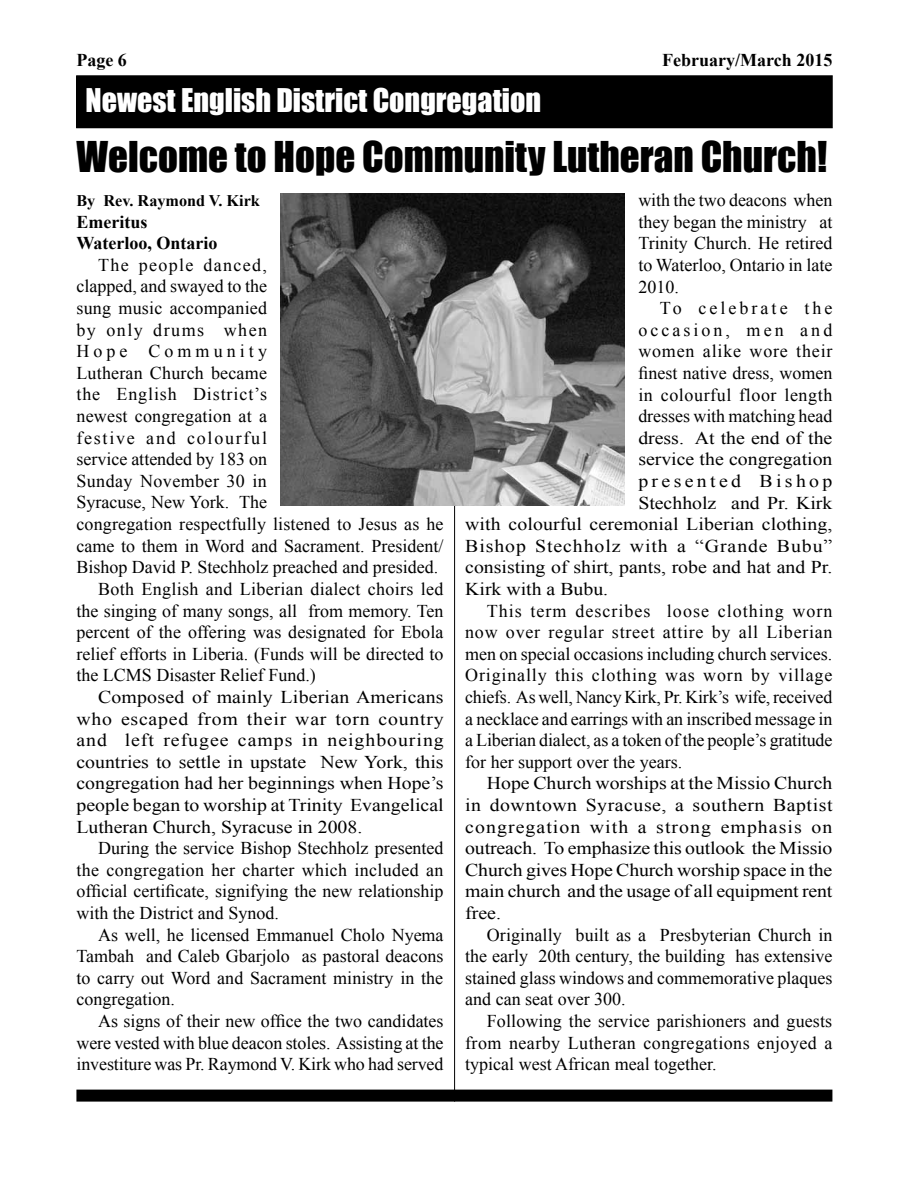
<style>
.page{position:relative;width:918px;height:1188px;background:#fff}
.page>*{position:absolute;margin:0;border:0;box-sizing:border-box;transform-origin:0 0}
.t1{font:39px "Impact";color:#000}
.t2{font:30px "Impact";color:#fff}
.t3{font:18px/21.6px "Times New Roman";color:#000;text-align:justify}
.t4{font:18px "Times New Roman";color:#000;scale:1.1 1}
.t5{font:18px "Times New Roman";letter-spacing:.02em;color:#000}
.t6{font:18px "Times New Roman";letter-spacing:.025em;color:#000}
.t7{font:18px "Times New Roman";letter-spacing:.045em;color:#000}
.t8{font:700 18px/21.6px "Times New Roman";color:#000}
.t9{font:18px "Times New Roman";letter-spacing:.04em;color:#000}
.t10{font:18px "Times New Roman";letter-spacing:.03em;color:#000;scale:1.1 1}
.t11{font:18px "Times New Roman";letter-spacing:.055em;color:#000}
.t12{font:18px "Times New Roman";letter-spacing:.04em;color:#000;scale:1.1 1}
.t13{font:18px "Times New Roman";letter-spacing:.05em;color:#000;scale:1.1 1}
.t14{font:18px "Times New Roman";letter-spacing:.055em;color:#000;scale:1.1 1}
.t15{font:18px "Times New Roman";letter-spacing:.045em;color:#000;scale:1.1 1}
.t16{font:18px "Times New Roman";letter-spacing:.17em;color:#000}
.t17{font:18px "Times New Roman";letter-spacing:.03em;color:#000}
.t18{font:18px "Times New Roman";letter-spacing:.05em;color:#000}
.t19{font:18px "Times New Roman";letter-spacing:.095em;color:#000}
.t20{font:18px "Times New Roman";letter-spacing:.075em;color:#000}
.t21{font:18px "Times New Roman";letter-spacing:.085em;color:#000}
.t22{font:18px "Times New Roman";letter-spacing:.17em;color:#000;scale:1.1 1}
.t23{font:18px "Times New Roman";letter-spacing:.225em;color:#000}
.t24{font:700 16.2px "Times New Roman";color:#000}
</style>
<div class="page">
<hr style="left:454px;top:496px;width:1px;height:606px;background:#000">
<div style="left:77px;top:76px;width:755px;height:52px;background:#000"></div>
<div style="left:76px;top:1090px;width:756px;height:12px;background:#000"></div>
<img style="left:281px;top:194px;width:344px;height:312px">
<p class="t8" style="left:76px;top:49px;width:52px">Page 6</p>
<p class="t8" style="left:662px;top:49px;width:172px">February/March 2015</p>
<h2 class="t2" style="left:86px;top:77px;width:457px">Newest English District Congregation</h2>
<h1 class="t1" style="left:76px;top:127px;width:752px">Welcome to Hope Community Lutheran Church!</h1>
<p class="t24" style="left:76px;top:189px;width:185px">By Rev. Raymond V. Kirk</p>
<p class="t8" style="left:76px;top:210px;width:142px">Emeritus<br>Waterloo, Ontario</p>
<p class="t20" style="left:98px;top:253px;width:171px">The people danced,</p>
<p class="t3" style="left:76px;top:275px;width:192px">clapped, and swayed to the</p>
<p class="t3" style="left:76px;top:297px;width:192px">sung music accompanied</p>
<p class="t21" style="left:76px;top:317px;width:192px">by only drums when</p>
<p class="t23" style="left:76px;top:339px;width:192px">Hope Community</p>
<p class="t3" style="left:76px;top:362px;width:192px">Lutheran Church became</p>
<p class="t18" style="left:76px;top:382px;width:192px">the English District’s</p>
<p class="t3" style="left:76px;top:405px;width:192px">newest congregation at a</p>
<p class="t19" style="left:76px;top:425px;width:192px">festive and colourful</p>
<p class="t3" style="left:76px;top:448px;width:192px">service attended by 183 on</p>
<p class="t6" style="left:76px;top:469px;width:192px">Sunday November 30 in</p>
<p class="t3" style="left:76px;top:491px;width:192px">Syracuse, New York. The</p>
<p class="t3" style="left:76px;top:513px;width:369px">congregation respectfully listened to Jesus as he</p>
<p class="t3" style="left:76px;top:535px;width:368px">came to them in Word and Sacrament. President/</p>
<p class="t3" style="left:76px;top:556px;width:363px">Bishop David P. Stechholz preached and presided.</p>
<p class="t5" style="left:98px;top:577px;width:347px">Both English and Liberian dialect choirs led</p>
<p class="t3" style="left:76px;top:600px;width:369px">the singing of many songs, all from memory. Ten</p>
<p class="t3" style="left:76px;top:621px;width:369px">percent of the offering was designated for Ebola</p>
<p class="t3" style="left:76px;top:643px;width:369px">relief efforts in Liberia. (Funds will be directed to</p>
<p class="t3" style="left:76px;top:664px;width:241px">the LCMS Disaster Relief Fund.)</p>
<p class="t4" style="left:98px;top:685px;width:316px">Composed of mainly Liberian Americans</p>
<p class="t12" style="left:76px;top:706px;width:335px">who escaped from their war torn country</p>
<p class="t13" style="left:76px;top:728px;width:335px">and left refugee camps in neighbouring</p>
<p class="t4" style="left:76px;top:750px;width:335px">countries to settle in upstate New York, this</p>
<p class="t4" style="left:76px;top:771px;width:335px">congregation had her beginnings when Hope’s</p>
<p class="t4" style="left:76px;top:793px;width:335px">people began to worship at Trinity Evangelical</p>
<p class="t4" style="left:76px;top:814px;width:261px">Lutheran Church, Syracuse in 2008.</p>
<p class="t3" style="left:98px;top:837px;width:347px">During the service Bishop Stechholz presented</p>
<p class="t5" style="left:76px;top:858px;width:368px">the congregation her charter which included an</p>
<p class="t3" style="left:76px;top:880px;width:369px">official certificate, signifying the new relationship</p>
<p class="t3" style="left:76px;top:902px;width:204px">with the District and Synod.</p>
<p class="t3" style="left:98px;top:924px;width:347px">As well, he licensed Emmanuel Cholo Nyema</p>
<p class="t3" style="left:76px;top:945px;width:369px">Tambah and Caleb Gbarjolo as pastoral deacons</p>
<p class="t3" style="left:76px;top:967px;width:368px">to carry out Word and Sacrament ministry in the</p>
<p class="t3" style="left:76px;top:988px;width:100px">congregation.</p>
<p class="t3" style="left:98px;top:1010px;width:347px">As signs of their new office the two candidates</p>
<p class="t3" style="left:76px;top:1032px;width:369px">were vested with blue deacon stoles. Assisting at the</p>
<p class="t3" style="left:76px;top:1053px;width:369px">investiture was Pr. Raymond V. Kirk who had served</p>
<p class="t3" style="left:638px;top:189px;width:196px">with the two deacons when they began the ministry at Trinity Church. He retired to Waterloo, Ontario in late 2010.</p>
<p class="t16" style="left:660px;top:296px;width:174px">To celebrate the</p>
<p class="t16" style="left:638px;top:318px;width:196px">occasion, men and</p>
<p class="t7" style="left:638px;top:339px;width:196px">women alike wore their</p>
<p class="t3" style="left:638px;top:362px;width:196px">finest native dress, women</p>
<p class="t17" style="left:638px;top:382px;width:196px">in colourful floor length</p>
<p class="t3" style="left:638px;top:405px;width:196px">dresses with matching head</p>
<p class="t4" style="left:638px;top:426px;width:178px">dress. At the end of the</p>
<p class="t4" style="left:638px;top:447px;width:178px">service the congregation</p>
<p class="t22" style="left:638px;top:469px;width:178px">presented Bishop</p>
<p class="t4" style="left:638px;top:490px;width:178px">Stechholz and Pr. Kirk</p>
<p class="t4" style="left:465px;top:512px;width:335px">with colourful ceremonial Liberian clothing,</p>
<p class="t15" style="left:465px;top:534px;width:335px">Bishop Stechholz with a “Grande Bubu”</p>
<p class="t4" style="left:465px;top:555px;width:335px">consisting of shirt, pants, robe and hat and Pr.</p>
<p class="t4" style="left:465px;top:577px;width:131px">Kirk with a Bubu.</p>
<p class="t11" style="left:487px;top:598px;width:347px">This term describes loose clothing worn</p>
<p class="t9" style="left:465px;top:620px;width:369px">now over regular street attire by all Liberian</p>
<p class="t3" style="left:465px;top:643px;width:369px">men on special occasions including church services.</p>
<p class="t7" style="left:465px;top:663px;width:369px">Originally this clothing was worn by village</p>
<p class="t3" style="left:465px;top:686px;width:369px">chiefs. As well, Nancy Kirk, Pr. Kirk’s wife, received</p>
<p class="t3" style="left:465px;top:708px;width:369px">a necklace and earrings with an inscribed message in</p>
<p class="t3" style="left:465px;top:729px;width:369px">a Liberian dialect, as a token of the people’s gratitude</p>
<p class="t3" style="left:465px;top:751px;width:218px">for her support over the years.</p>
<p class="t4" style="left:487px;top:771px;width:316px">Hope Church worships at the Missio Church</p>
<p class="t10" style="left:465px;top:793px;width:335px">in downtown Syracuse, a southern Baptist</p>
<p class="t14" style="left:465px;top:814px;width:335px">congregation with a strong emphasis on</p>
<p class="t4" style="left:465px;top:836px;width:335px">outreach. To emphasize this outlook the Missio</p>
<p class="t4" style="left:465px;top:858px;width:335px">Church gives Hope Church worship space in the</p>
<p class="t4" style="left:465px;top:879px;width:335px">main church and the usage of all equipment rent</p>
<p class="t4" style="left:465px;top:901px;width:34px">free.</p>
<p class="t3" style="left:487px;top:924px;width:347px">Originally built as a Presbyterian Church in</p>
<p class="t3" style="left:465px;top:945px;width:369px">the early 20th century, the building has extensive</p>
<p class="t3" style="left:465px;top:967px;width:369px">stained glass windows and commemorative plaques</p>
<p class="t3" style="left:465px;top:988px;width:162px">and can seat over 300.</p>
<p class="t3" style="left:487px;top:1010px;width:347px">Following the service parishioners and guests</p>
<p class="t6" style="left:465px;top:1030px;width:369px">from nearby Lutheran congregations enjoyed a</p>
<p class="t3" style="left:465px;top:1053px;width:253px">typical west African meal together.</p>
</div>
